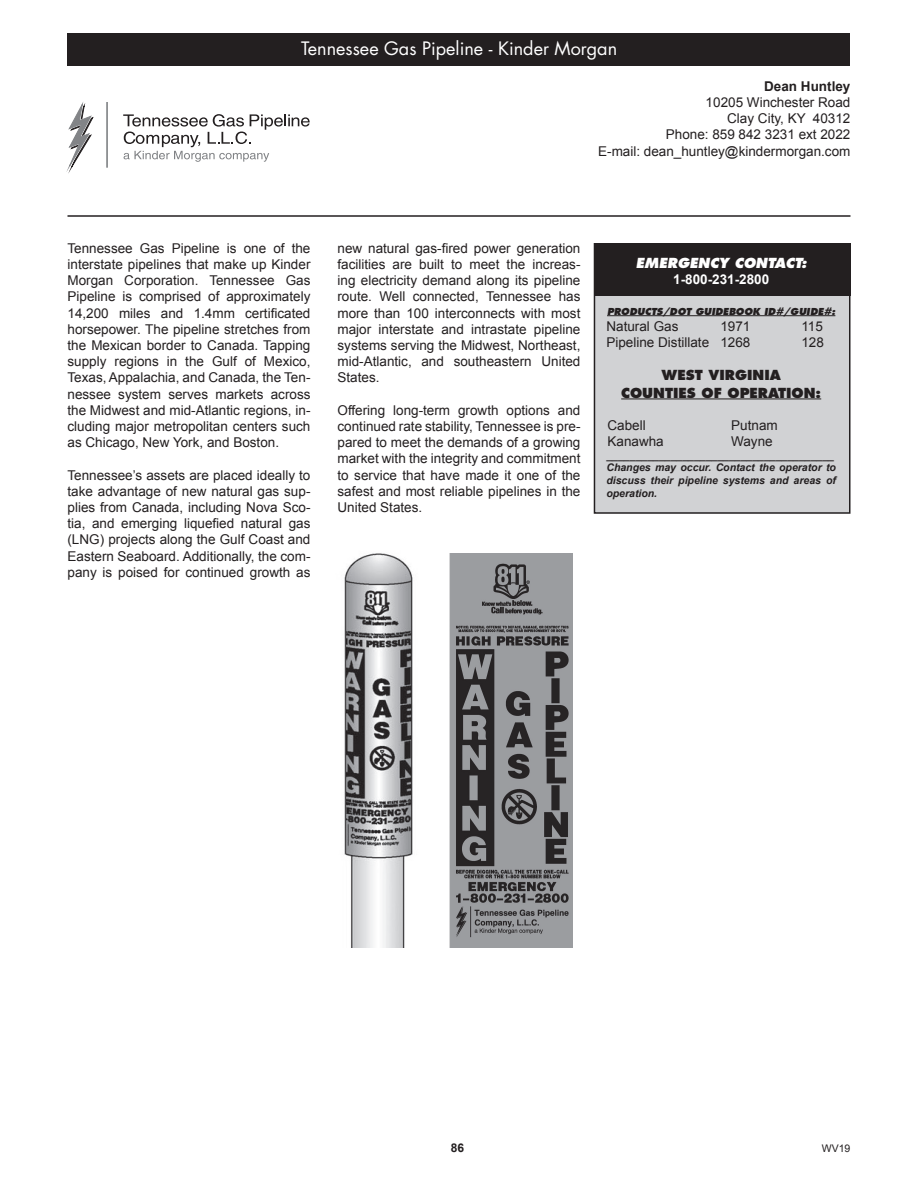
<style>
.page{position:relative;width:918px;height:1188px;background:#fff}
.page>*{position:absolute;margin:0;border:0;box-sizing:border-box;transform-origin:0 0}
.t1{font:18px "Futura";color:#fff}
.t2{font:13.5px/16.2px "Arial";color:#231f20;text-align:justify}
.t3{font:800 13.5px "Futura";color:#231f20}
.t4{font:italic 800 13.5px "Futura";color:#fff}
.t5{font:700 13.5px "Arial";color:#fff}
.t6{font:700 13.5px "Arial";color:#231f20}
.t7{font:700 12px "Arial";color:#231f20}
.t8{font:italic 700 10.5px/12.6px "Arial";color:#231f20;text-align:justify}
.t9{font:10.5px "Arial";color:#231f20}
.t10{font:italic 800 9.3px "Futura";color:#231f20}
</style>
<div class="page">
<div style="left:594px;top:244px;width:256px;height:269px;background:#d1d2d4"></div>
<div style="left:594px;top:243px;width:256px;height:271px;border:2px solid #231f20"></div>
<hr style="left:68px;top:215px;width:782px;height:2px;background:#231f20">
<div style="left:594px;top:244px;width:256px;height:52px;background:#231f20"></div>
<hr style="left:607px;top:315px;width:228px;height:1px;background:#231f20">
<hr style="left:621px;top:399px;width:200px;height:1px;background:#231f20">
<img style="left:344px;top:553px;width:69px;height:395px">
<img style="left:449px;top:554px;width:124px;height:394px">
<div style="left:68px;top:34px;width:782px;height:32px;background:#231f20"></div>
<svg style="left:66px;top:102px;width:28px;height:72px"></svg>
<hr style="left:106px;top:102px;width:2px;height:66px;background:#808285">
<svg style="left:123px;top:114px;width:187px;height:48px"></svg>
<p class="t1" style="left:301px;top:37px;width:317px">Tennessee Gas Pipeline - Kinder Morgan</p>
<p class="t6" style="left:764px;top:77px;width:88px">Dean Huntley</p>
<p class="t2" style="left:706px;top:94px;width:146px">10205 Winchester Road</p>
<p class="t2" style="left:727px;top:111px;width:125px">Clay City, KY 40312</p>
<p class="t2" style="left:666px;top:127px;width:186px">Phone: 859 842 3231 ext 2022</p>
<p class="t2" style="left:598px;top:143px;width:254px">E-mail: dean_huntley@kindermorgan.com</p>
<p class="t2" style="left:68px;top:240px;width:245px">Tennessee Gas Pipeline is one of the interstate pipelines that make up Kinder Morgan Corporation. Tennessee Gas Pipeline is comprised of approximately 14,200 miles and 1.4mm certificated horsepower. The pipeline stretches from the Mexican border to Canada. Tapping supply regions in the Gulf of Mexico, Texas, Appalachia, and Canada, the Ten&shy;nessee system serves markets across the Midwest and mid-Atlantic regions, in&shy;cluding major metropolitan centers such as Chicago, New York, and Boston.</p>
<p class="t2" style="left:68px;top:467px;width:244px">Tennessee’s assets are placed ideally to take advantage of new natural gas sup&shy;plies from Canada, including Nova Sco&shy;tia, and emerging liquefied natural gas (LNG) projects along the Gulf Coast and Eastern Seaboard. Additionally, the com&shy;pany is poised for continued growth as</p>
<p class="t2" style="left:338px;top:240px;width:244px">new natural gas-fired power generation facilities are built to meet the increas&shy;ing electricity demand along its pipeline route. Well connected, Tennessee has more than 100 interconnects with most major interstate and intrastate pipeline systems serving the Midwest, Northeast, mid-Atlantic, and southeastern United States.</p>
<p class="t2" style="left:338px;top:402px;width:245px">Offering long-term growth options and continued rate stability, Tennessee is pre&shy;pared to meet the demands of a growing market with the integrity and commitment to service that have made it one of the safest and most reliable pipelines in the United States.</p>
<p class="t4" style="left:636px;top:254px;width:172px">EMERGENCY CONTACT:</p>
<p class="t5" style="left:673px;top:270px;width:98px">1-800-231-2800</p>
<p class="t10" style="left:607px;top:305px;width:230px">PRODUCTS/DOT GUIDEBOOK ID#/GUIDE#:</p>
<p class="t2" style="left:606px;top:318px;width:74px">Natural Gas</p>
<p class="t2" style="left:720px;top:318px;width:32px">1971</p>
<p class="t2" style="left:801px;top:318px;width:23px">115</p>
<p class="t2" style="left:606px;top:334px;width:146px">Pipeline Distillate 1268</p>
<p class="t2" style="left:801px;top:334px;width:24px">128</p>
<p class="t3" style="left:662px;top:366px;width:121px">WEST VIRGINIA</p>
<p class="t3" style="left:621px;top:384px;width:202px">COUNTIES OF OPERATION:</p>
<p class="t2" style="left:608px;top:417px;width:40px">Cabell</p>
<p class="t2" style="left:608px;top:433px;width:58px">Kanawha</p>
<p class="t2" style="left:731px;top:417px;width:48px">Putnam</p>
<p class="t2" style="left:731px;top:433px;width:43px">Wayne</p>
<p class="t8" style="left:606px;top:449px;width:229px">_______________________________________</p>
<p class="t8" style="left:606px;top:462px;width:231px">Changes may occur. Contact the operator to discuss their pipeline systems and areas of operation.</p>
<p class="t7" style="left:451px;top:1140px;width:15px">86</p>
<p class="t9" style="left:822px;top:1141px;width:30px">WV19</p>
</div>
